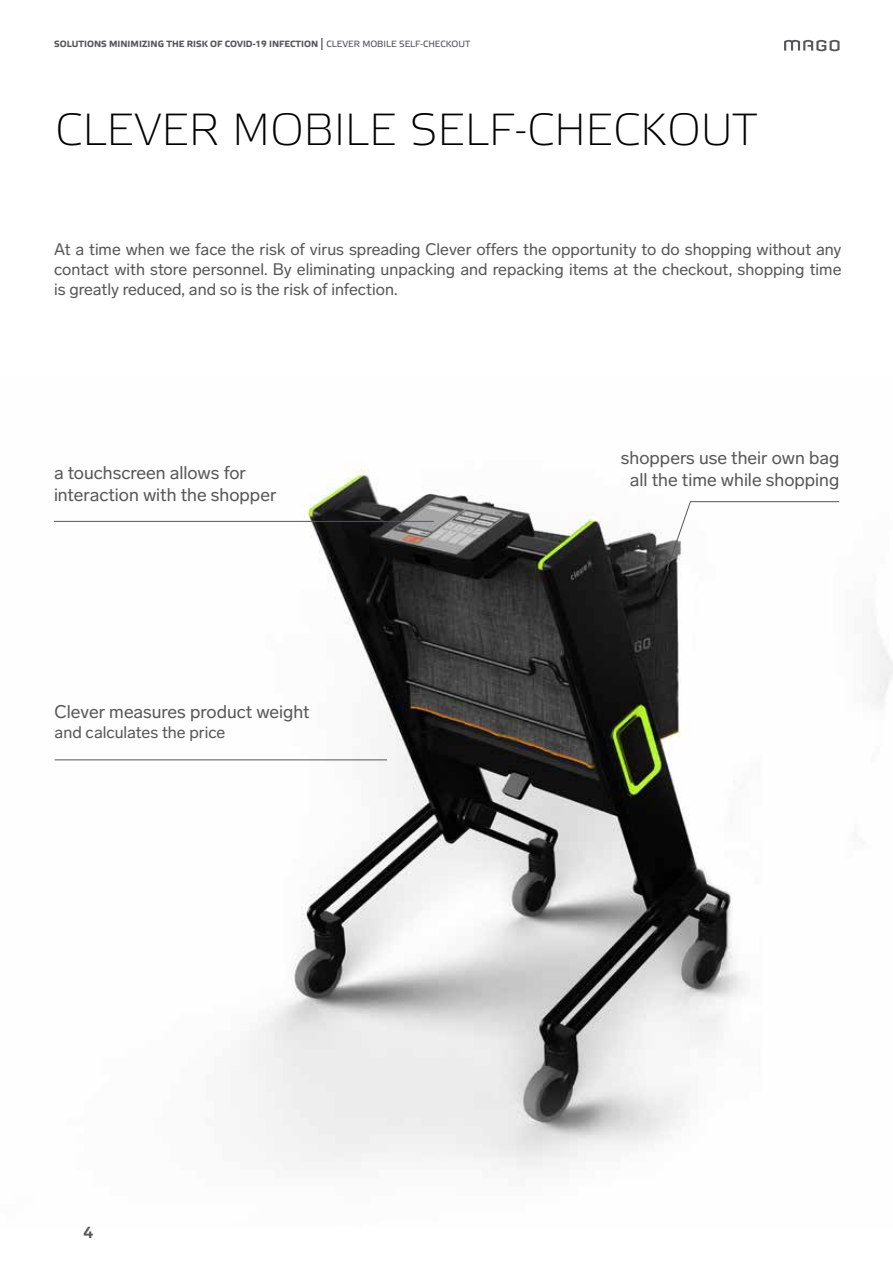
<style>
.page{position:relative;width:893px;height:1263px;background:#fff}
.page>*{position:absolute;margin:0;border:0;box-sizing:border-box;transform-origin:0 0}
.t1{font:100 45px "Etelka";color:#000}
.t2{font:18.15px/21.8px "Lab Grotesque";color:#575756}
.t3{font:16.5px/19.8px "Lab Grotesque";color:#575756;text-align:justify}
.t4{font:700 16.5px "Lab Grotesque";color:#575756}
.t5{font:700 9px "Etelka Text";color:#54565a}
.s1{font-family:"Minion Pro";font-weight:400;font-size:12px;color:#000}
.s2{font-weight:400}
</style>
<div class="page">
<img style="left:54px;top:461px;width:839px;height:707px">
<hr style="left:55px;top:760px;width:332px;height:1px;background:#54565a">
<hr style="left:54px;top:521px;width:380px;height:1px;background:#54565a">
<hr style="left:690px;top:501px;width:149px;height:1px;background:#54565a">
<svg style="left:666px;top:501px;width:25px;height:69px"></svg>
<svg style="left:784px;top:40px;width:55px;height:11px"></svg>
<p class="t5" style="left:54px;top:38px;width:418px">SOLUTIONS MINIMIZING THE RISK OF COVID-19 INFECTION <span class="s1">|</span> <span class="s2">CLEVER MOBILE SELF-CHECKOUT</span></p>
<h1 class="t1" style="left:55px;top:106px;width:704px">CLEVER MOBILE SELF-CHECKOUT</h1>
<p class="t3" style="left:54px;top:240px;width:789px">At a time when we face the risk of virus spreading Clever offers the opportunity to do shopping without any contact with store personnel. By eliminating unpacking and repacking items at the checkout, shopping time is greatly reduced, and so is the risk of infection.</p>
<p class="t2" style="left:54px;top:462px;width:224px">a touchscreen allows for interaction with the shopper</p>
<p class="t2" style="left:55px;top:701px;width:256px">Clever measures product weight</p>
<p class="t3" style="left:55px;top:722px;width:172px">and calculates the price</p>
<p class="t4" style="left:84px;top:1222px;width:11px">4</p>
<p class="t2" style="left:621px;top:447px;width:220px;text-align:center">shoppers use their own bag all the time while shopping</p>
</div>
